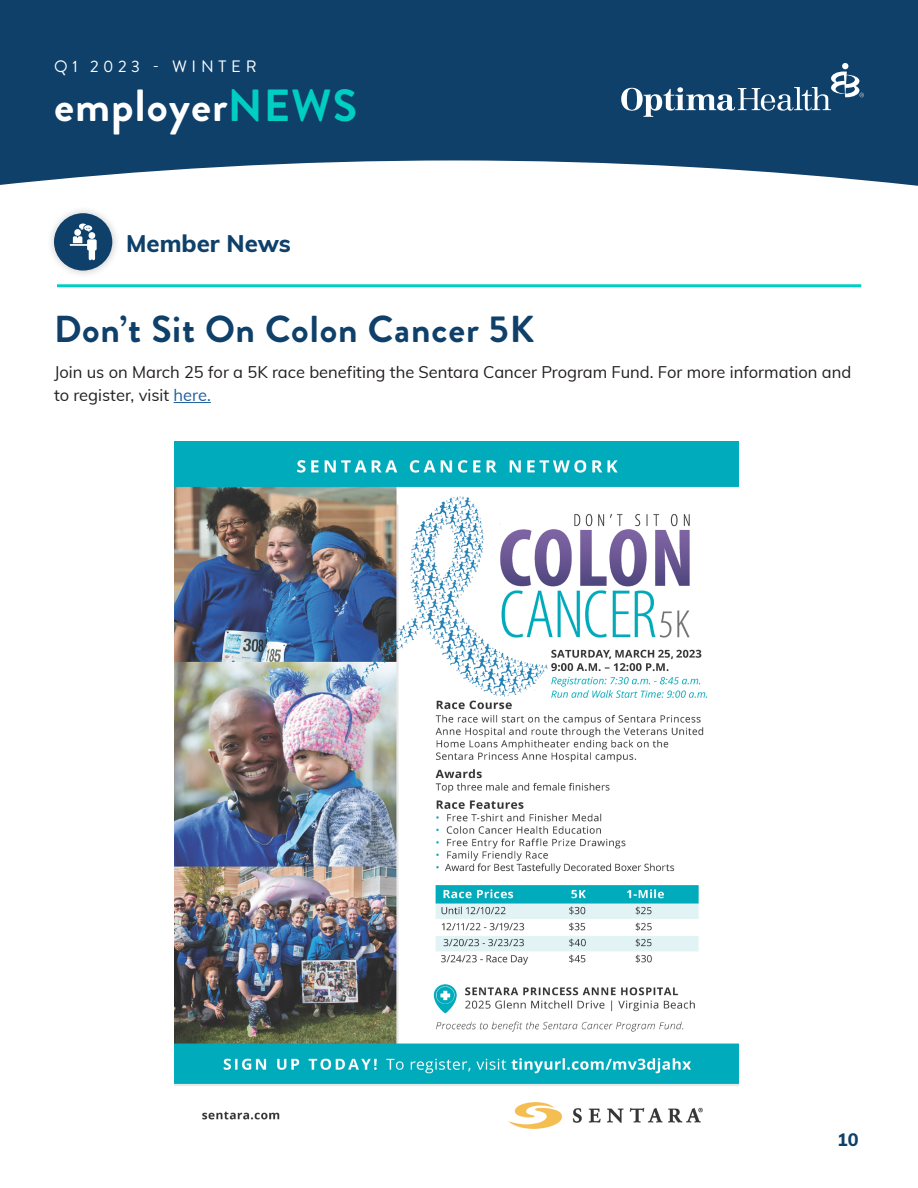
<style>
.page{position:relative;width:918px;height:1188px;background:#fff}
.page>*{position:absolute;margin:0;border:0;box-sizing:border-box;transform-origin:0 0}
.t1{font:700 45px "Brandon Grotesque";letter-spacing:.025em;color:#fff}
.OHP_Main_Headline_NE{font:700 37.5px "Brandon Grotesque";letter-spacing:.025em;color:#0e406a}
.OHP_Body_Copy_Headin{font:800 24px "Muli";color:#0e406a}
.t2{font:800 18px "Muli";color:#0e406a}
.OHP_Body_Copy_NEW1{font:16.5px/23.1px "Muli";color:#231f20}
.t3{font:16.5px "Brandon Grotesque";letter-spacing:.285em;color:#fff}
.s1{color:#00cec4}
.s2{color:#215e9e}
</style>
<div class="page">
<hr style="left:174px;top:402px;width:37px;height:1px;background:#215e9e">
<div style="left:46px;top:205px;width:74px;height:73px;background:#231f20;opacity:.25"></div>
<div style="left:54px;top:213px;width:58px;height:58px;background:#0e406a;border-radius:50%"></div>
<svg style="left:70px;top:224px;width:27px;height:36px"></svg>
<hr style="left:57px;top:284px;width:804px;height:3px;background:#00cec4">
<img style="left:174px;top:441px;width:564px;height:688px">
<svg style="left:0;top:0;width:918px;height:186px;background:#265378"></svg>
<svg style="left:621px;top:63px;width:243px;height:54px;background:#325d80"></svg>
<p class="t3" style="left:54px;top:55px;width:204px">Q1 2023 - WINTER</p>
<h1 class="t1" style="left:54px;top:74px;width:305px">employer<span class="s1">NEWS</span></h1>
<p class="OHP_Body_Copy_Headin" style="left:126px;top:225px;width:166px">Member News</p>
<p class="OHP_Main_Headline_NE" style="left:54px;top:302px;width:482px">Don’t Sit On Colon Cancer 5K</p>
<p class="OHP_Body_Copy_NEW1" style="left:54px;top:360px;width:799px">Join us on March 25 for a 5K race benefiting the Sentara Cancer Program Fund. For more information and to register, visit <span class="s2">here.</span></p>
<p class="t2" style="left:837px;top:1126px;width:23px">10</p>
</div>
